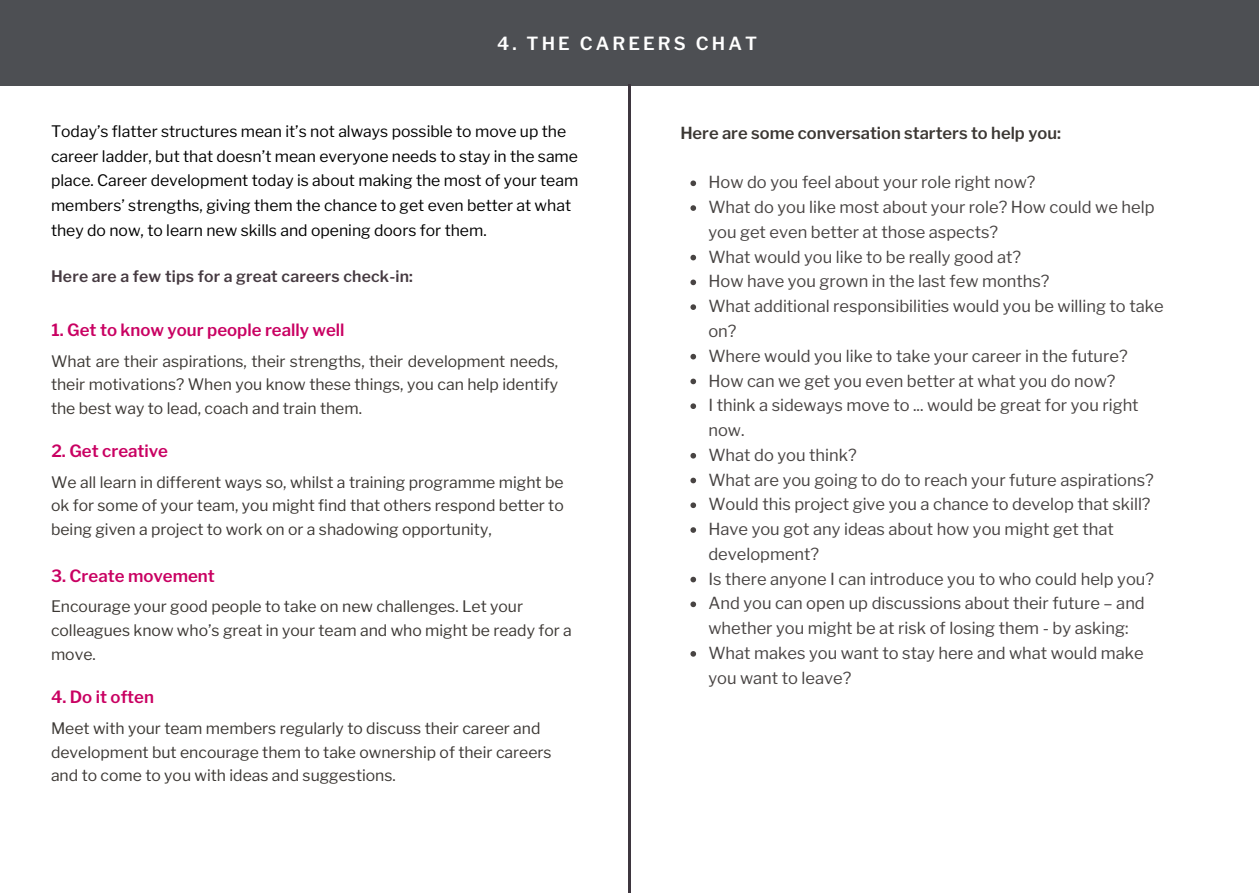
<style>
.page{position:relative;width:1259px;height:893px;background:#fff}
.page>*{position:absolute;margin:0;border:0;box-sizing:border-box;transform-origin:0 0}
.t1{font:600 18px "Libre Franklin";letter-spacing:.17em;color:#fff}
.t2{font:600 16.8px "Libre Franklin";color:#c90062}
.t3{font:16.5px/24.8px "Libre Franklin";color:#484443}
.t4{font:600 16.5px "Libre Franklin";color:#3c3834}
.t5{font:15.75px/23.5px "Libre Franklin";color:#3c3834}
.t6{font:15.75px/24.8px "Libre Franklin";color:#000}
.t7{font:600 15.75px "Libre Franklin";letter-spacing:.01em;color:#463a41}
</style>
<div class="page">
<div style="left:0;top:0;width:1258px;height:85px;background:#4d4f53"></div>
<hr style="left:628px;top:85px;width:2px;height:807px;background:#3e363f">
<svg style="left:690px;top:180px;width:6px;height:6px"></svg>
<svg style="left:690px;top:205px;width:6px;height:6px"></svg>
<svg style="left:690px;top:255px;width:6px;height:5px"></svg>
<svg style="left:690px;top:279px;width:6px;height:6px"></svg>
<svg style="left:690px;top:304px;width:6px;height:6px"></svg>
<svg style="left:690px;top:354px;width:6px;height:5px"></svg>
<svg style="left:690px;top:378px;width:6px;height:6px"></svg>
<svg style="left:690px;top:403px;width:6px;height:6px"></svg>
<svg style="left:690px;top:452px;width:6px;height:6px"></svg>
<svg style="left:690px;top:477px;width:6px;height:6px"></svg>
<svg style="left:690px;top:502px;width:6px;height:6px"></svg>
<svg style="left:690px;top:527px;width:6px;height:5px"></svg>
<svg style="left:690px;top:576px;width:6px;height:6px"></svg>
<svg style="left:690px;top:601px;width:6px;height:6px"></svg>
<svg style="left:690px;top:651px;width:6px;height:5px"></svg>
<p class="t1" style="left:497px;top:33px;width:261px">4. THE CAREERS CHAT</p>
<p class="t6" style="left:51px;top:119px;width:529px">Today’s flatter structures mean it’s not always possible to move up the career ladder, but that doesn’t mean everyone needs to stay in the same place. Career development today is about making the most of your team members’ strengths, giving them the chance to get even better at what they do now, to learn new skills and opening doors for them.</p>
<p class="t7" style="left:51px;top:266px;width:363px">Here are a few tips for a great careers check-in:</p>
<p class="t2" style="left:51px;top:319px;width:295px">1. Get to know your people really well</p>
<p class="t5" style="left:51px;top:349px;width:508px;text-align:justify">What are their aspirations, their strengths, their development needs, their motivations? When you know these things, you can help identify the best way to lead, coach and train them.</p>
<p class="t2" style="left:51px;top:440px;width:118px">2. Get creative</p>
<p class="t5" style="left:51px;top:470px;width:514px;text-align:justify">We all learn in different ways so, whilst a training programme might be ok for some of your team, you might find that others respond better to being given a project to work on or a shadowing opportunity,</p>
<p class="t2" style="left:51px;top:565px;width:165px">3. Create movement</p>
<p class="t5" style="left:51px;top:594px;width:522px">Encourage your good people to take on new challenges. Let your colleagues know who’s great in your team and who might be ready for a move.</p>
<p class="t2" style="left:51px;top:686px;width:105px">4. Do it often</p>
<p class="t5" style="left:51px;top:716px;width:502px">Meet with your team members regularly to discuss their career and development but encourage them to take ownership of their careers and to come to you with ideas and suggestions.</p>
<p class="t4" style="left:680px;top:123px;width:382px">Here are some conversation starters to help you:</p>
<p class="t3" style="left:708px;top:170px;width:457px">How do you feel about your role right now?<br>What do you like most about your role? How could we help you get even better at those aspects?<br>What would you like to be really good at?<br>How have you grown in the last few months?<br>What additional responsibilities would you be willing to take on?<br>Where would you like to take your career in the future?<br>How can we get you even better at what you do now?<br>I think a sideways move to ... would be great for you right now.<br>What do you think?<br>What are you going to do to reach your future aspirations?<br>Would this project give you a chance to develop that skill?<br>Have you got any ideas about how you might get that development?<br>Is there anyone I can introduce you to who could help you?<br>And you can open up discussions about their future – and whether you might be at risk of losing them - by asking:<br>What makes you want to stay here and what would make you want to leave?</p>
</div>
